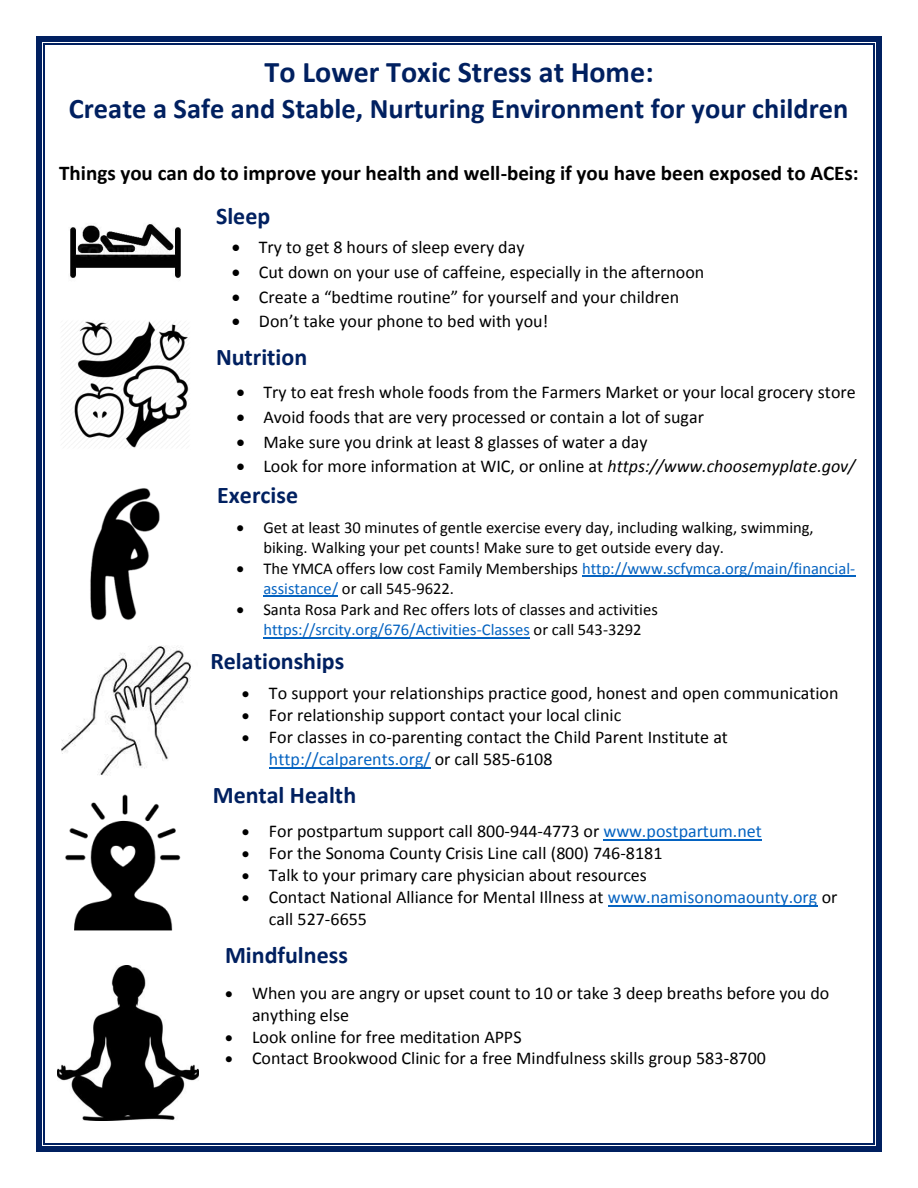
<style>
.page{position:relative;width:918px;height:1188px;background:#fff}
.page>*{position:absolute;margin:0;border:0;box-sizing:border-box;transform-origin:0 0}
.t1{font:700 30px "Calibri";color:#002060}
.t2{font:700 28.5px "Calibri";color:#002060}
.t3{font:700 24px "Calibri";color:#002060}
.t4{font:700 21px "Calibri";color:#000}
.t5{font:18px/21.9px "Calibri";color:#000}
.t6{font:16.5px/20.1px "Calibri";color:#000}
.t7{font:16.5px "Symbol";color:#000}
.s1{font-style:italic}
.s2{color:#0563c1}
</style>
<div class="page">
<img style="left:70px;top:224px;width:111px;height:54px">
<img style="left:62px;top:321px;width:127px;height:127px">
<img style="left:90px;top:488px;width:70px;height:132px">
<hr style="left:582px;top:576px;width:273px;height:1px;background:#0563c1">
<hr style="left:263px;top:596px;width:75px;height:1px;background:#0563c1">
<hr style="left:263px;top:637px;width:267px;height:1px;background:#0563c1">
<img style="left:61px;top:646px;width:130px;height:130px">
<hr style="left:269px;top:767px;width:162px;height:1px;background:#0563c1">
<img style="left:65px;top:794px;width:116px;height:137px">
<hr style="left:604px;top:839px;width:158px;height:2px;background:#0563c1">
<hr style="left:608px;top:905px;width:210px;height:1px;background:#0563c1">
<img style="left:57px;top:965px;width:141px;height:155px">
<div style="left:36px;top:36px;width:7px;height:9px;background:#002060"></div>
<div style="left:36px;top:36px;width:9px;height:7px;background:#002060"></div>
<div style="left:45px;top:36px;width:828px;height:7px;background:#002060"></div>
<hr style="left:45px;top:44px;width:828px;height:1px;background:#002060">
<div style="left:875px;top:36px;width:7px;height:9px;background:#002060"></div>
<div style="left:873px;top:36px;width:9px;height:7px;background:#002060"></div>
<div style="left:36px;top:45px;width:7px;height:1098px;background:#002060"></div>
<hr style="left:44px;top:45px;width:1px;height:1098px;background:#002060">
<div style="left:875px;top:45px;width:7px;height:1098px;background:#002060"></div>
<hr style="left:873px;top:45px;width:1px;height:1098px;background:#002060">
<div style="left:36px;top:1143px;width:7px;height:9px;background:#002060"></div>
<div style="left:36px;top:1145px;width:9px;height:7px;background:#002060"></div>
<div style="left:45px;top:1145px;width:828px;height:7px;background:#002060"></div>
<hr style="left:45px;top:1143px;width:828px;height:1px;background:#002060">
<div style="left:875px;top:1143px;width:7px;height:9px;background:#002060"></div>
<div style="left:873px;top:1145px;width:9px;height:7px;background:#002060"></div>
<p class="t1" style="left:265px;top:60px;width:391px">To Lower Toxic Stress at Home:</p>
<p class="t2" style="left:69px;top:96px;width:781px">Create a Safe and Stable, Nurturing Environment for your children</p>
<p class="t4" style="left:59px;top:164px;width:801px">Things you can do to improve your health and well-being if you have been exposed to ACEs:</p>
<p class="t3" style="left:216px;top:206px;width:56px">Sleep</p>
<p class="t5" style="left:232px;top:238px;width:294px">• Try to get 8 hours of sleep every day</p>
<p class="t5" style="left:232px;top:262px;width:474px">• Cut down on your use of caffeine, especially in the afternoon</p>
<p class="t5" style="left:232px;top:287px;width:449px">• Create a “bedtime routine” for yourself and your children</p>
<p class="t5" style="left:232px;top:312px;width:318px">• Don’t take your phone to bed with you!</p>
<p class="t3" style="left:216px;top:347px;width:93px">Nutrition</p>
<p class="t5" style="left:236px;top:383px;width:621px">• Try to eat fresh whole foods from the Farmers Market or your local grocery store</p>
<p class="t5" style="left:236px;top:408px;width:469px">• Avoid foods that are very processed or contain a lot of sugar</p>
<p class="t5" style="left:236px;top:432px;width:413px">• Make sure you drink at least 8 glasses of water a day</p>
<p class="t5" style="left:236px;top:457px;width:620px">• Look for more information at WIC, or online at <span class="s1">https://www.choosemyplate.gov/</span></p>
<p class="t7" style="left:236px;top:491px;width:9px">•</p>
<p class="t3" style="left:217px;top:485px;width:82px">Exercise</p>
<p class="t6" style="left:263px;top:519px;width:552px;text-indent:-27px">• Get at least 30 minutes of gentle exercise every day, including walking, swimming, biking. Walking your pet counts! Make sure to get outside every day.</p>
<p class="t6" style="left:263px;top:560px;width:593px;text-indent:-27px">• The YMCA offers low cost Family Memberships <span class="s2">http://www.scfymca.org/main/financial&shy;assistance/</span> or call 545-9622.</p>
<p class="t6" style="left:263px;top:601px;width:396px;text-indent:-27px">• Santa Rosa Park and Rec offers lots of classes and activities <span class="s2">https://srcity.org/676/Activities-Classes</span> or call 543-3292</p>
<p class="t7" style="left:236px;top:640px;width:9px">•</p>
<p class="t3" style="left:210px;top:651px;width:135px">Relationships</p>
<p class="t5" style="left:242px;top:684px;width:598px">• To support your relationships practice good, honest and open communication</p>
<p class="t5" style="left:242px;top:706px;width:381px">• For relationship support contact your local clinic</p>
<p class="t5" style="left:269px;top:728px;width:460px;text-indent:-27px">• For classes in co-parenting contact the Child Parent Institute at <span class="s2">http://calparents.org/</span> or call 585-6108</p>
<p class="t3" style="left:213px;top:785px;width:145px">Mental Health</p>
<p class="t5" style="left:242px;top:822px;width:521px">• For postpartum support call 800-944-4773 or <span class="s2">www.postpartum.net</span></p>
<p class="t5" style="left:242px;top:844px;width:422px">• For the Sonoma County Crisis Line call (800) 746-8181</p>
<p class="t5" style="left:242px;top:866px;width:406px">• Talk to your primary care physician about resources</p>
<p class="t5" style="left:269px;top:888px;width:570px;text-indent:-27px">• Contact National Alliance for Mental Illness at <span class="s2">www.namisonomaounty.org</span> or call 527-6655</p>
<p class="t3" style="left:225px;top:945px;width:124px">Mindfulness</p>
<p class="t5" style="left:252px;top:983px;width:579px;text-indent:-27px">• When you are angry or upset count to 10 or take 3 deep breaths before you do anything else</p>
<p class="t5" style="left:225px;top:1027px;width:298px">• Look online for free meditation APPS</p>
<p class="t5" style="left:225px;top:1049px;width:542px">• Contact Brookwood Clinic for a free Mindfulness skills group 583-8700</p>
</div>
